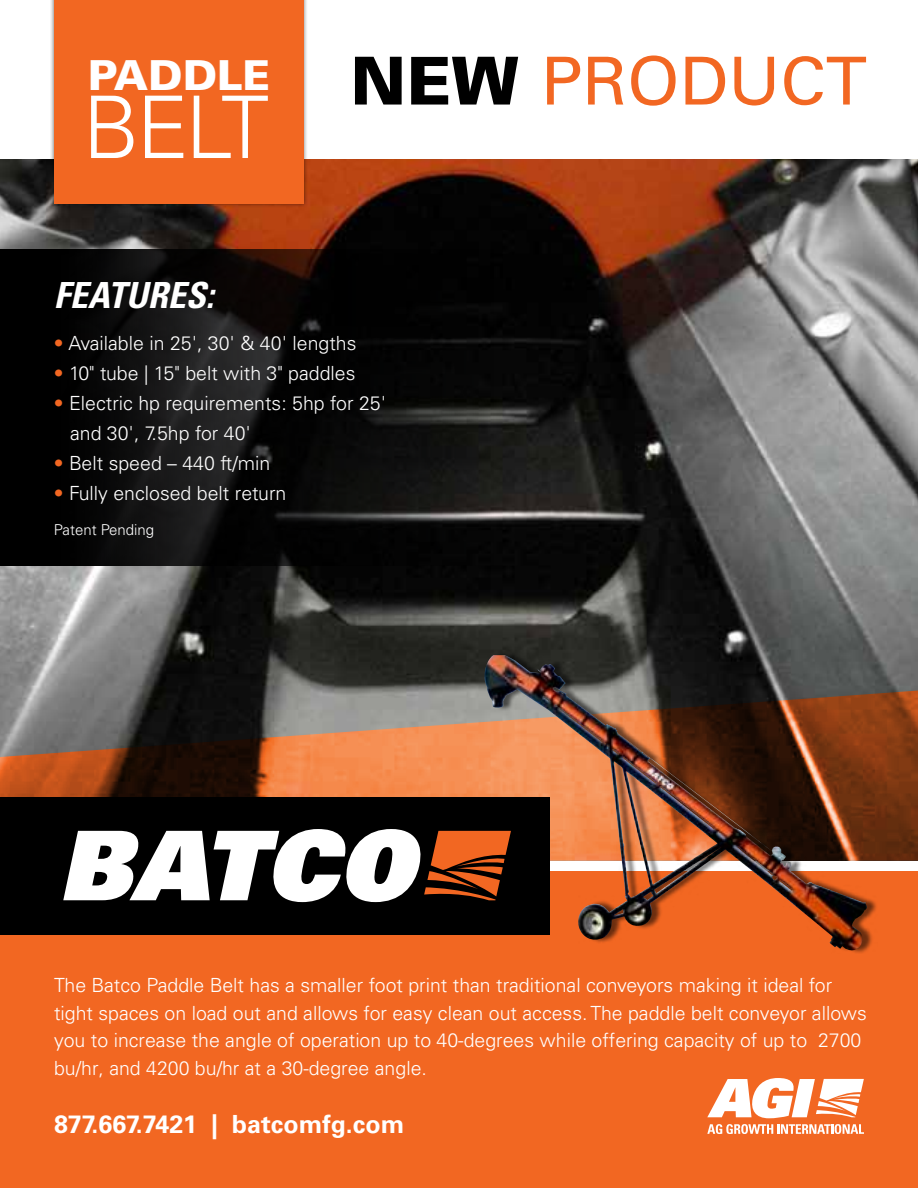
<style>
.page{position:relative;width:918px;height:1188px;background:#fff}
.page>*{position:absolute;margin:0;border:0;box-sizing:border-box;transform-origin:0 0}
.t1{font:300 86.4px "Univers LT Std";color:#fff}
.t2{font:900 41.4px "Univers LT Std";color:#fff}
.t3{font:italic 700 condensed 36px "Univers LT Std";color:#fff}
.t4{font:700 25.05px "Univers LT Std";color:#fff}
.t5{font:300 19.5px/27.6px "Univers LT Std";color:#fff}
.t6{font:300 15px "Univers LT Std";color:#fff}
.s1{color:#f26722}
</style>
<div class="page">
<img style="left:0;top:160px;width:918px;height:530px">
<div style="left:0;top:870px;width:918px;height:318px;background:#f26722"></div>
<svg style="left:707px;top:1078px;width:157px;height:40px"></svg>
<svg style="left:707px;top:1124px;width:157px;height:10px"></svg>
<svg style="left:0;top:690px;width:918px;height:171px"></svg>
<div style="left:487px;top:651px;width:390px;height:303px;background:#000;opacity:.56"></div>
<img style="left:481px;top:655px;width:387px;height:296px">
<div style="left:0;top:797px;width:550px;height:137px;background:#000"></div>
<svg style="left:63px;top:829px;width:448px;height:73px"></svg>
<svg style="left:0;top:250px;width:496px;height:316px"></svg>
<div style="left:50px;top:0;width:258px;height:208px;background:#000;opacity:.5"></div>
<div style="left:54px;top:0;width:250px;height:203px;background:#f26722"></div>
<svg style="left:547px;top:56px;width:319px;height:50px"></svg>
<svg style="left:355px;top:57px;width:163px;height:48px"></svg>
<h2 class="t2" style="left:88px;top:49px;width:184px">PADDLE</h2>
<h1 class="t1" style="left:82px;top:75px;width:188px">BELT</h1>
<h3 class="t3" style="left:54px;top:273px;width:161px">FEATURES:</h3>
<p class="t5" style="left:54px;top:329px;width:304px"><span class="s1">•</span> Available in 25', 30' &amp; 40' lengths</p>
<p class="t5" style="left:54px;top:359px;width:303px"><span class="s1">•</span> 10" tube | 15" belt with 3" paddles</p>
<p class="t5" style="left:70px;top:388px;width:318px;line-height:30px;text-indent:-16px"><span class="s1">•</span> Electric hp requirements: 5hp for 25' and 30', 7.5hp for 40'</p>
<p class="t5" style="left:54px;top:449px;width:218px"><span class="s1">•</span> Belt speed – 440 ft/min</p>
<p class="t5" style="left:54px;top:479px;width:234px"><span class="s1">•</span> Fully enclosed belt return</p>
<p class="t6" style="left:54px;top:520px;width:102px">Patent Pending</p>
<p class="t5" style="left:54px;top:971px;width:814px">The Batco Paddle Belt has a smaller foot print than traditional conveyors making it ideal for tight spaces on load out and allows for easy clean out access. The paddle belt conveyor allows you to increase the angle of operation up to 40-degrees while offering capacity of up to 2700 bu/hr, and 4200 bu/hr at a 30-degree angle.</p>
<p class="t4" style="left:54px;top:1109px;width:352px">877.667.7421 | batcomfg.com</p>
</div>
